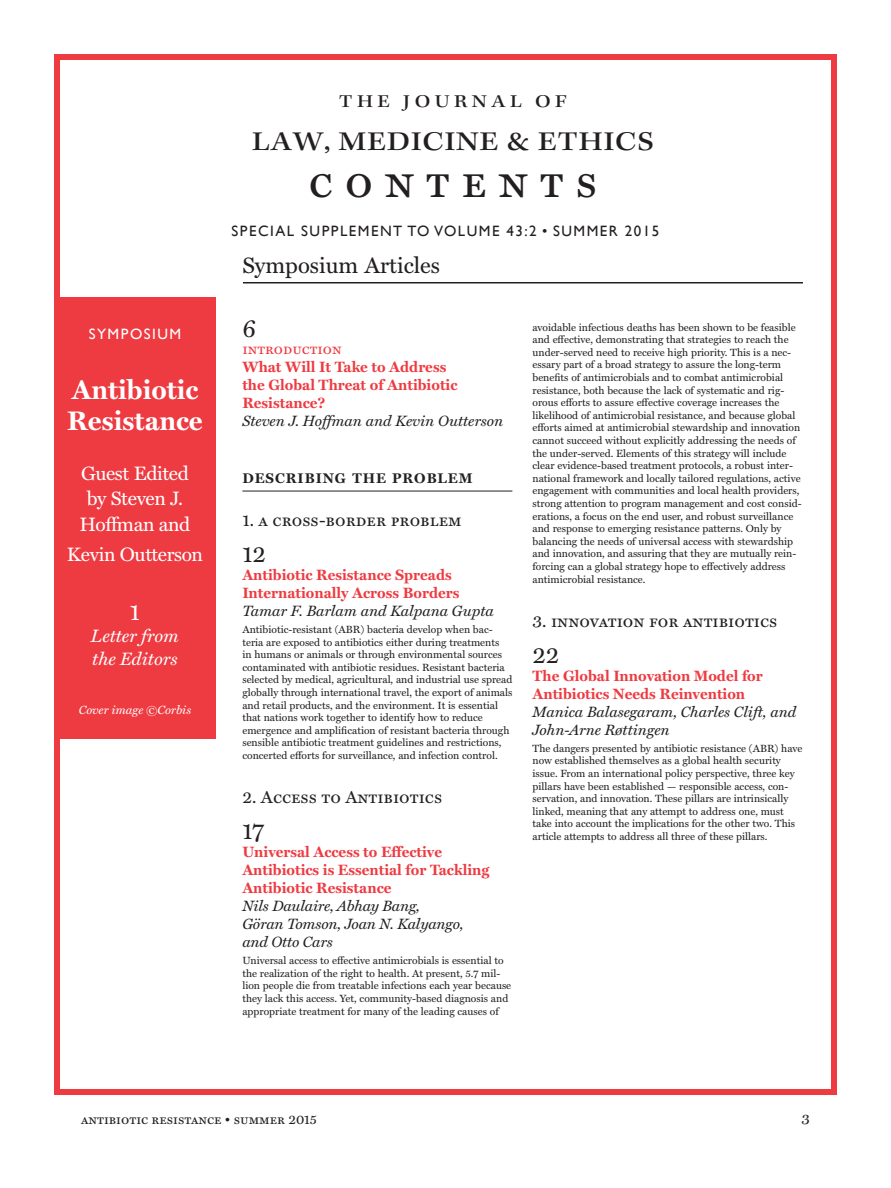
<style>
.page{position:relative;width:891px;height:1188px;background:#fff}
.page>*{position:absolute;margin:0;border:0;box-sizing:border-box;transform-origin:0 0}
.body_text{font:46.5px "Miller Text Roman SC";letter-spacing:.25em;color:#231f20}
.toc_body{font:700 27px/31.5px "Miller Text";color:#fff}
.body_text-2{font:500 expanded 27px "Kepler Std";letter-spacing:.035em;color:#231f20}
.toc_page{font:24px "Miller Text";color:#231f20}
.t1{font:24px "Miller Text";color:#fff}
.toc_head{font:22.5px "Miller Text";color:#231f20}
.toc_body-2{font:19.5px/25.5px "Miller Text";letter-spacing:-.02em;color:#fff;text-align:center}
.t2{font:italic 18px/22.5px "Miller Text";color:#fff}
.body_text-3{font:500 expanded 18px "Kepler Std";letter-spacing:.25em;color:#231f20}
.toc_title_Bold{font:17.25px "Miller Text Roman SC";color:#231f20}
.toc_title{font:700 15px/18px "Miller Text";color:#ee3a41}
.toc_author{font:italic 15px/18px "Miller Text";color:#231f20}
.article_lead_feature{font:15px "Gill Sans";letter-spacing:.1em;color:#231f20}
.toc_title_Bold-2{font:15px "Miller Text Roman SC";color:#ee3a41}
.t3{font:15px "Gill Sans";letter-spacing:.1em;color:#fff}
.body_text-4{font:15px "Miller Text";color:#231f20}
.toc_title_Bold-3{font:700 14.1px "Miller Text";letter-spacing:.065em;color:#231f20}
.body_text-5{font:13.5px "Miller Text Roman SC";color:#231f20}
.t4{font:italic 12px "Miller Text";color:#fff}
.toc_body-3{font:10.5px/12.6px "Miller Text";color:#231f20}
</style>
<div class="page">
<div style="left:54px;top:54px;width:783px;height:1041px;border:6px solid #ee3a41"></div>
<hr style="left:243px;top:282px;width:560px;height:1px;background:#231f20">
<hr style="left:242px;top:491px;width:270px;height:1px;background:#231f20">
<div style="left:54px;top:297px;width:162px;height:442px;background:#ee3a41"></div>
<p class="body_text-3" style="left:339px;top:90px;width:229px">THE JOURNAL OF</p>
<p class="body_text-2" style="left:252px;top:126px;width:403px">LAW, MEDICINE &amp; ETHICS</p>
<p class="body_text" style="left:309px;top:153px;width:290px">contents</p>
<p class="article_lead_feature" style="left:232px;top:222px;width:429px">SPECIAL SUPPLEMENT TO VOLUME 43:2 • SUMMER 2015</p>
<p class="t3" style="left:89px;top:325px;width:94px">SYMPOSIUM</p>
<p class="toc_body" style="left:67px;top:373px;width:137px">Antibiotic<br>Resistance</p>
<p class="toc_body-2" style="left:80px;top:460px;width:112px">Guest Edited by Steven J.<br>Hoffman and</p>
<p class="toc_body-2" style="left:67px;top:541px;width:138px">Kevin Outterson</p>
<p class="t1" style="left:130px;top:597px;width:12px">1</p>
<p class="t2" style="left:91px;top:625px;width:90px">Letter from the Editors</p>
<p class="t4" style="left:79px;top:703px;width:114px">Cover image ©Corbis</p>
<p class="toc_head" style="left:242px;top:252px;width:199px">Symposium Articles</p>
<p class="toc_page" style="left:242px;top:315px;width:15px">6</p>
<p class="toc_title_Bold-2" style="left:242px;top:340px;width:101px">introduction</p>
<p class="toc_title" style="left:242px;top:358px;width:217px">What Will It Take to Address the Global Threat of Antibiotic<br>Resistance?</p>
<p class="toc_author" style="left:242px;top:412px;width:262px">Steven J. Hoffman and Kevin Outterson</p>
<p class="toc_title_Bold-3" style="left:242px;top:470px;width:232px">DESCRIBING THE PROBLEM</p>
<p class="toc_title_Bold" style="left:242px;top:510px;width:221px">1. a cross-border problem</p>
<p class="toc_page" style="left:242px;top:539px;width:25px">12</p>
<p class="toc_title" style="left:242px;top:566px;width:219px">Antibiotic Resistance Spreads<br>Internationally Across Borders</p>
<p class="toc_author" style="left:242px;top:602px;width:253px">Tamar F. Barlam and Kalpana Gupta</p>
<p class="toc_body-3" style="left:242px;top:623px;width:272px">Antibiotic-resistant (ABR) bacteria develop when bac&shy;teria are exposed to antibiotics either during treatments<br>in humans or animals or through environmental sources contaminated with antibiotic residues. Resistant bacteria selected by medical, agricultural, and industrial use spread globally through international travel, the export of animals and retail products, and the environment. It is essential that nations work together to identify how to reduce emergence and amplification of resistant bacteria through sensible antibiotic treatment guidelines and restrictions, concerted efforts for surveillance, and infection control.</p>
<p class="toc_title_Bold" style="left:242px;top:787px;width:201px">2. Access to Antibiotics</p>
<p class="toc_page" style="left:242px;top:817px;width:23px">17</p>
<p class="toc_title" style="left:242px;top:843px;width:249px">Universal Access to Effective<br>Antibiotics is Essential for Tackling<br>Antibiotic Resistance</p>
<p class="toc_author" style="left:242px;top:897px;width:223px">Nils Daulaire, Abhay Bang,<br>Göran Tomson, Joan N. Kalyango, and Otto Cars</p>
<p class="toc_body-3" style="left:242px;top:954px;width:270px">Universal access to effective antimicrobials is essential to the realization of the right to health. At present, 5.7 mil&shy;lion people die from treatable infections each year because they lack this access. Yet, community-based diagnosis and appropriate treatment for many of the leading causes of</p>
<p class="toc_body-3" style="left:532px;top:321px;width:271px">avoidable infectious deaths has been shown to be feasible and effective, demonstrating that strategies to reach the under-served need to receive high priority. This is a nec&shy;essary part of a broad strategy to assure the long-term benefits of antimicrobials and to combat antimicrobial resistance, both because the lack of systematic and rig&shy;orous efforts to assure effective coverage increases the likelihood of antimicrobial resistance, and because global efforts aimed at antimicrobial stewardship and innovation cannot succeed without explicitly addressing the needs of the under-served. Elements of this strategy will include clear evidence-based treatment protocols, a robust inter&shy;national framework and locally tailored regulations, active engagement with communities and local health providers, strong attention to program management and cost consid&shy;erations, a focus on the end user, and robust surveillance and response to emerging resistance patterns. Only by balancing the needs of universal access with stewardship and innovation, and assuring that they are mutually rein&shy;forcing can a global strategy hope to effectively address antimicrobial resistance.</p>
<p class="toc_title_Bold" style="left:532px;top:611px;width:246px">3. innovation for antibiotics</p>
<p class="toc_page" style="left:532px;top:640px;width:28px">22</p>
<p class="toc_title" style="left:532px;top:666px;width:232px">The Global Innovation Model for<br>Antibiotics Needs Reinvention</p>
<p class="toc_author" style="left:532px;top:702px;width:265px">Manica Balasegaram, Charles Clift, and<br>John-Arne Røttingen</p>
<p class="toc_body-3" style="left:532px;top:742px;width:271px">The dangers presented by antibiotic resistance (ABR) have now established themselves as a global health security issue. From an international policy perspective, three key pillars have been established — responsible access, con&shy;servation, and innovation. These pillars are intrinsically linked, meaning that any attempt to address one, must take into account the implications for the other two. This article attempts to address all three of these pillars.</p>
<p class="body_text-5" style="left:81px;top:1111px;width:238px">antibiotic resistance • summer 2015</p>
<p class="body_text-4" style="left:802px;top:1109px;width:10px">3</p>
</div>
